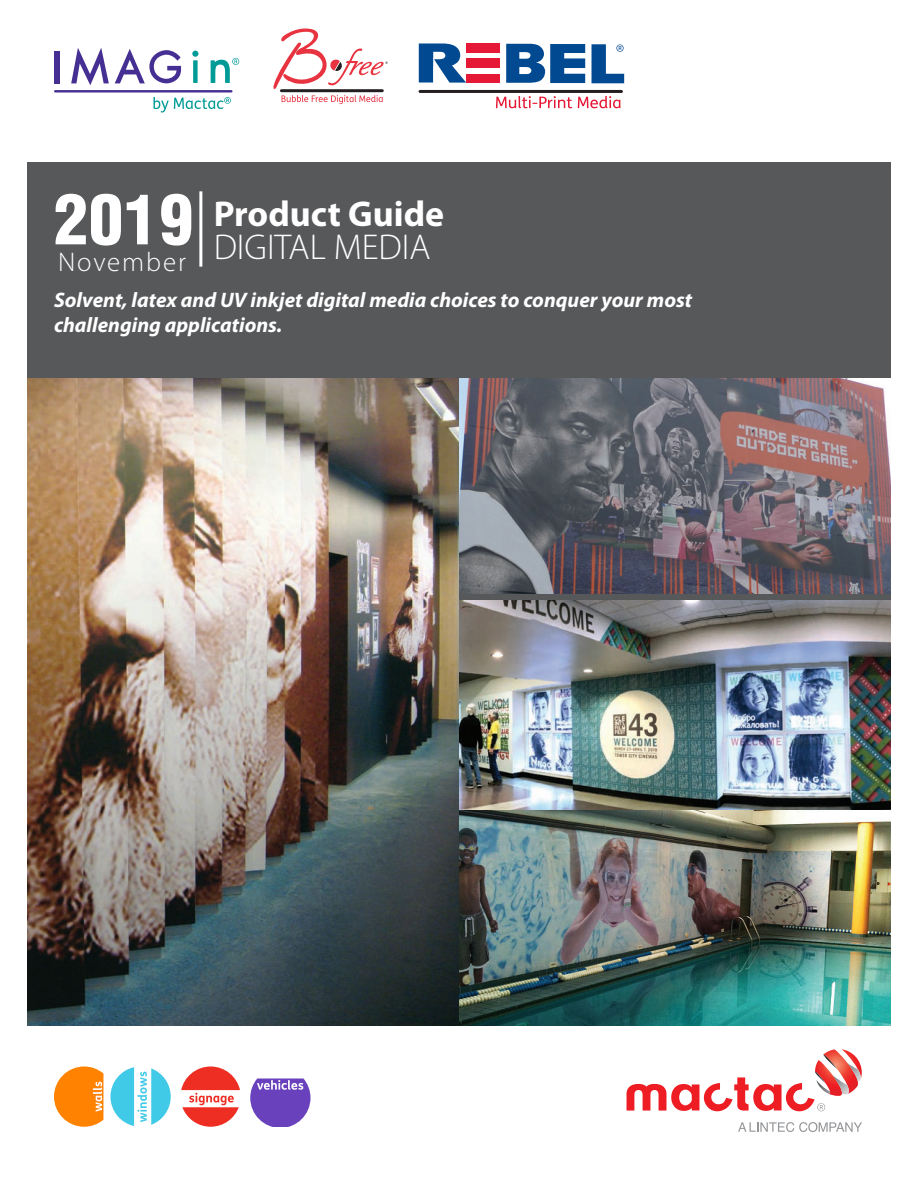
<style>
.page{position:relative;width:918px;height:1188px;background:#fff}
.page>*{position:absolute;margin:0;border:0;box-sizing:border-box;transform-origin:0 0}
.t1{font:700 36px/33px "Myriad Pro";color:#fff}
.t2{font:300 27px "Myriad Pro";letter-spacing:.07em;color:#fff}
.t3{font:italic 700 21px/25.2px "Myriad Pro";color:#fff}
.s1{font-weight:300}
</style>
<div class="page">
<div style="left:55px;top:51px;width:5px;height:32px;background:#452f92"></div>
<svg style="left:71px;top:48px;width:38px;height:37px"></svg>
<svg style="left:192px;top:51px;width:6px;height:32px"></svg>
<svg style="left:115px;top:49px;width:66px;height:34px"></svg>
<svg style="left:211px;top:58px;width:28px;height:25px"></svg>
<svg style="left:154px;top:97px;width:77px;height:16px"></svg>
<hr style="left:55px;top:90px;width:176px;height:3px;background:#452f92">
<svg style="left:54px;top:1066px;width:49px;height:61px"></svg>
<svg style="left:110px;top:1067px;width:61px;height:59px"></svg>
<svg style="left:181px;top:1066px;width:59px;height:61px"></svg>
<svg style="left:250px;top:1078px;width:60px;height:49px"></svg>
<div style="left:27px;top:162px;width:864px;height:864px;background:#57585a"></div>
<svg style="left:738px;top:1122px;width:124px;height:10px"></svg>
<svg style="left:627px;top:1049px;width:235px;height:63px"></svg>
<hr style="left:199px;top:191px;width:3px;height:76px;background:#fff">
<img style="left:27px;top:378px;width:432px;height:648px">
<img style="left:459px;top:378px;width:432px;height:216px">
<img style="left:459px;top:601px;width:432px;height:425px">
<svg style="left:273px;top:28px;width:115px;height:76px"></svg>
<svg style="left:496px;top:96px;width:76px;height:12px"></svg>
<svg style="left:578px;top:96px;width:43px;height:12px"></svg>
<hr style="left:420px;top:90px;width:202px;height:3px;background:#231f20">
<div style="left:466px;top:44px;width:34px;height:9px;background:#e51836"></div>
<div style="left:466px;top:58px;width:34px;height:10px;background:#e51836"></div>
<div style="left:466px;top:74px;width:34px;height:9px;background:#e51836"></div>
<svg style="left:506px;top:44px;width:79px;height:39px"></svg>
<svg style="left:419px;top:43px;width:47px;height:40px"></svg>
<svg style="left:592px;top:44px;width:32px;height:39px"></svg>
<h1 class="t1" style="left:54px;top:196px;width:392px;text-indent:160px">Product Guide<br><sup>2019</sup> <span class="s1">DIGITAL MEDIA</span></h1>
<p class="t2" style="left:58px;top:245px;width:129px">November</p>
<p class="t3" style="left:54px;top:286px;width:640px">Solvent, latex and UV inkjet digital media choices to conquer your most challenging applications.</p>
</div>
